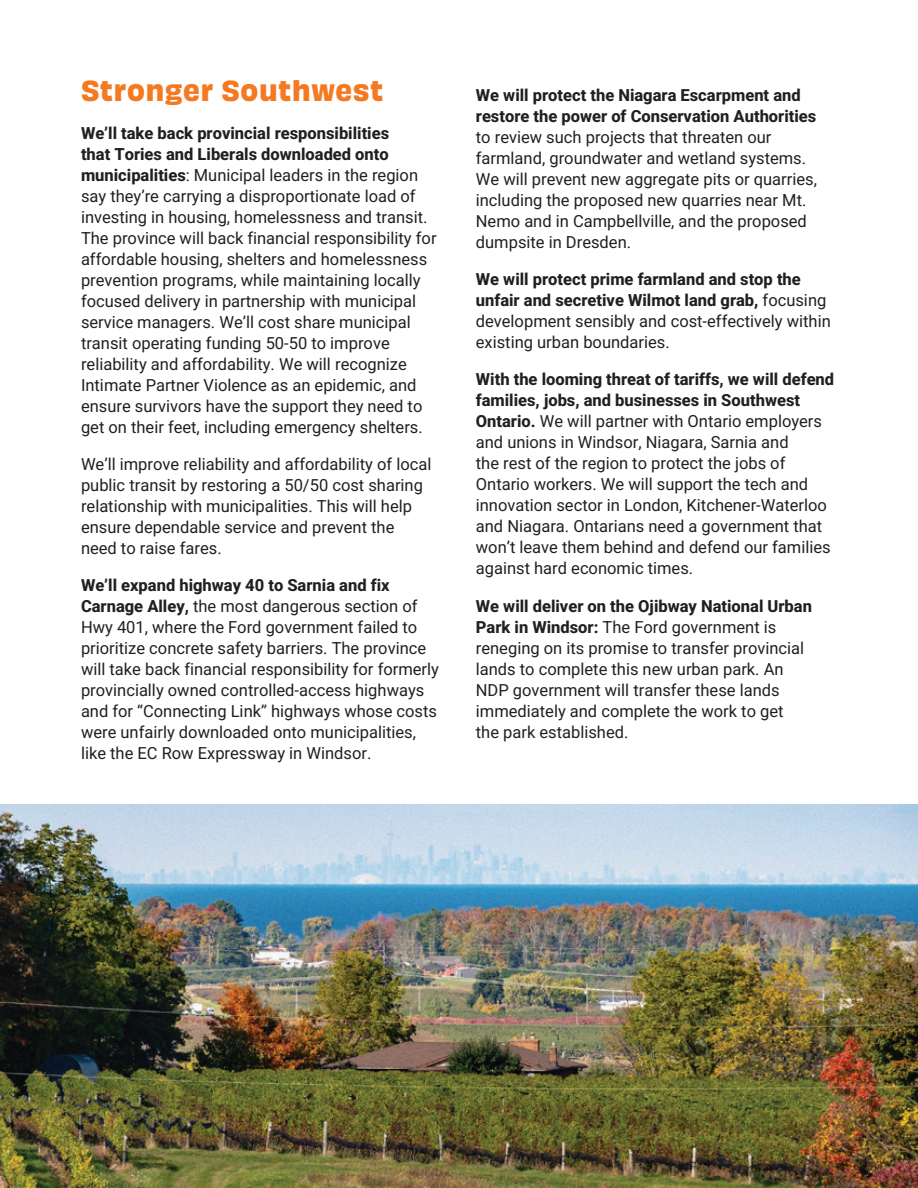
<style>
.page{position:relative;width:918px;height:1188px;background:#fff}
.page>*{position:absolute;margin:0;border:0;box-sizing:border-box;transform-origin:0 0}
.t1{font:27px "Obviously Var Comp Th";letter-spacing:.03em;color:#f47921}
.t2{font:16.5px/21px "Roboto";color:#231f20}
.t3{font:800 16.5px/21px "Roboto";color:#231f20}
.s1{font-weight:800}
</style>
<div class="page">
<img style="left:0;top:805px;width:918px;height:383px">
<h1 class="t1" style="left:81px;top:76px;width:304px">Stronger Southwest</h1>
<p class="t2" style="left:81px;top:122px;width:357px"><span class="s1">We l l’ take back provincial responsibilities<br>that Tories and Liberals downloaded onto municipalities</span>: Municipal leaders in the region say they r e’ carrying a disproportionate load of investing in housing, homelessness and transit.<br>The province will back financial responsibility for affordable housing, shelters and homelessness prevention programs, while maintaining locally focused delivery in partnership with municipal service managers. We l l’ cost share municipal transit operating funding 50-50 to improve reliability and affordability. We will recognize Intimate Partner Violence as an epidemic, and ensure survivors have the support they need to get on their feet, including emergency shelters.</p>
<p class="t2" style="left:81px;top:453px;width:352px">We l l’ improve reliability and affordability of local public transit by restoring a 50/50 cost sharing relationship with municipalities. This will help ensure dependable service and prevent the need to raise fares.</p>
<p class="t2" style="left:81px;top:574px;width:360px"><span class="s1">We l l’ expand highway 40 to Sarnia and fix Carnage Alley,</span> the most dangerous section of Hwy 401, where the Ford government failed to prioritize concrete safety barriers. The province will take back financial responsibility for formerly provincially owned controlled-access highways and for “Connecting Link” highways whose costs were unfairly downloaded onto municipalities, like the EC Row Expressway in Windsor.</p>
<p class="t3" style="left:476px;top:84px;width:342px">We will protect the Niagara Escarpment and restore the power of Conservation Authorities</p>
<p class="t2" style="left:476px;top:126px;width:343px">to review such projects that threaten our farmland, groundwater and wetland systems.<br>We will prevent new aggregate pits or quarries, including the proposed new quarries near Mt.<br>Nemo and in Campbellville, and the proposed dumpsite in Dresden.</p>
<p class="t2" style="left:476px;top:268px;width:356px"><span class="s1">We will protect prime farmland and stop the unfair and secretive Wilmot land grab,</span> focusing development sensibly and cost-effectively within existing urban boundaries.</p>
<p class="t2" style="left:476px;top:368px;width:360px"><span class="s1">With the looming threat of tariffs, we will defend families, jobs, and businesses in Southwest Ontario.</span> We will partner with Ontario employers and unions in Windsor, Niagara, Sarnia and<br>the rest of the region to protect the jobs of Ontario workers. We will support the tech and innovation sector in London, Kitchener-Waterloo and Niagara. Ontarians need a government that won t’ leave them behind and defend our families against hard economic times.</p>
<p class="t2" style="left:476px;top:595px;width:338px"><span class="s1">We will deliver on the Ojibway National Urban Park in Windsor:</span> The Ford government is reneging on its promise to transfer provincial lands to complete this new urban park. An NDP government will transfer these lands immediately and complete the work to get<br>the park established.</p>
</div>
